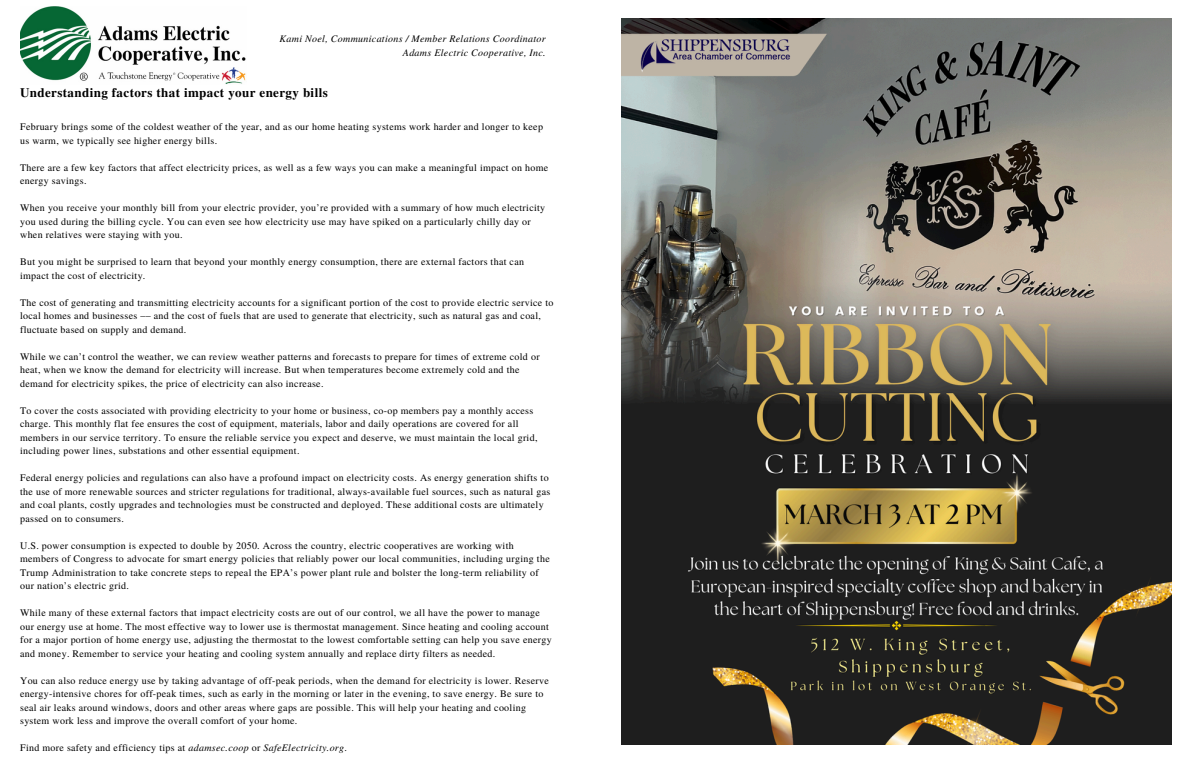
<style>
.page{position:relative;width:1188px;height:763px;background:#fff}
.page>*{position:absolute;margin:0;border:0;box-sizing:border-box;transform-origin:0 0}
.t1{font:700 13px "Te X Gyre Termes";letter-spacing:.03em;color:#000}
.t2{font:10px/13.5px "Te X Gyre Termes";letter-spacing:.03em;color:#000}
.t3{font:italic 10px "Te X Gyre Termes";letter-spacing:.03em;color:#000}
.s1{font-style:italic}
</style>
<div class="page">
<img style="left:20px;top:6px;width:226px;height:78px">
<img style="left:622px;top:18px;width:549px;height:726px">
<h1 class="t3" style="left:280px;top:32px;width:268px">Kami Noel, Communications / Member Relations Coordinator</h1>
<p class="t3" style="left:403px;top:45px;width:144px">Adams Electric Cooperative, Inc.</p>
<p class="t1" style="left:20px;top:83px;width:309px">Understanding factors that impact your energy bills</p>
<h2 class="t2" style="left:20px;top:120px;width:524px">February brings some of the coldest weather of the year, and as our home heating systems work harder and longer to keep us warm, we typically see higher energy bills.</h2>
<p class="t2" style="left:20px;top:160px;width:530px">There are a few key factors that affect electricity prices, as well as a few ways you can make a meaningful impact on home energy savings.</p>
<p class="t2" style="left:20px;top:201px;width:527px">When you receive your monthly bill from your electric provider, you’re provided with a summary of how much electricity you used during the billing cycle. You can even see how electricity use may have spiked on a particularly chilly day or when relatives were staying with you.</p>
<p class="t2" style="left:20px;top:255px;width:505px">But you might be surprised to learn that beyond your monthly energy consumption, there are external factors that can impact the cost of electricity.</p>
<p class="t2" style="left:20px;top:295px;width:535px">The cost of generating and transmitting electricity accounts for a significant portion of the cost to provide electric service to local homes and businesses –– and the cost of fuels that are used to generate that electricity, such as natural gas and coal, fluctuate based on supply and demand.</p>
<p class="t2" style="left:20px;top:349px;width:521px">While we can’t control the weather, we can review weather patterns and forecasts to prepare for times of extreme cold or heat, when we know the demand for electricity will increase. But when temperatures become extremely cold and the demand for electricity spikes, the price of electricity can also increase.</p>
<p class="t2" style="left:20px;top:403px;width:519px">To cover the costs associated with providing electricity to your home or business, co-op members pay a monthly access charge. This monthly flat fee ensures the cost of equipment, materials, labor and daily operations are covered for all members in our service territory. To ensure the reliable service you expect and deserve, we must maintain the local grid, including power lines, substations and other essential equipment.</p>
<p class="t2" style="left:20px;top:471px;width:532px">Federal energy policies and regulations can also have a profound impact on electricity costs. As energy generation shifts to the use of more renewable sources and stricter regulations for traditional, always-available fuel sources, such as natural gas and coal plants, costly upgrades and technologies must be constructed and deployed. These additional costs are ultimately passed on to consumers.</p>
<p class="t2" style="left:20px;top:538px;width:531px">U.S. power consumption is expected to double by 2050. Across the country, electric cooperatives are working with members of Congress to advocate for smart energy policies that reliably power our local communities, including urging the Trump Administration to take concrete steps to repeal the EPA’s power plant rule and bolster the long-term reliability of our nation’s electric grid.</p>
<p class="t2" style="left:20px;top:606px;width:533px">While many of these external factors that impact electricity costs are out of our control, we all have the power to manage our energy use at home. The most effective way to lower use is thermostat management. Since heating and cooling account for a major portion of home energy use, adjusting the thermostat to the lowest comfortable setting can help you save energy and money. Remember to service your heating and cooling system annually and replace dirty filters as needed.</p>
<p class="t2" style="left:20px;top:673px;width:530px">You can also reduce energy use by taking advantage of off-peak periods, when the demand for electricity is lower. Reserve energy-intensive chores for off-peak times, such as early in the morning or later in the evening, to save energy. Be sure to seal air leaks around windows, doors and other areas where gaps are possible. This will help your heating and cooling system work less and improve the overall comfort of your home.</p>
<p class="t2" style="left:20px;top:741px;width:328px">Find more safety and efficiency tips at <span class="s1">adamsec.coop</span> or <span class="s1">SafeElectricity.org</span>.</p>
</div>
